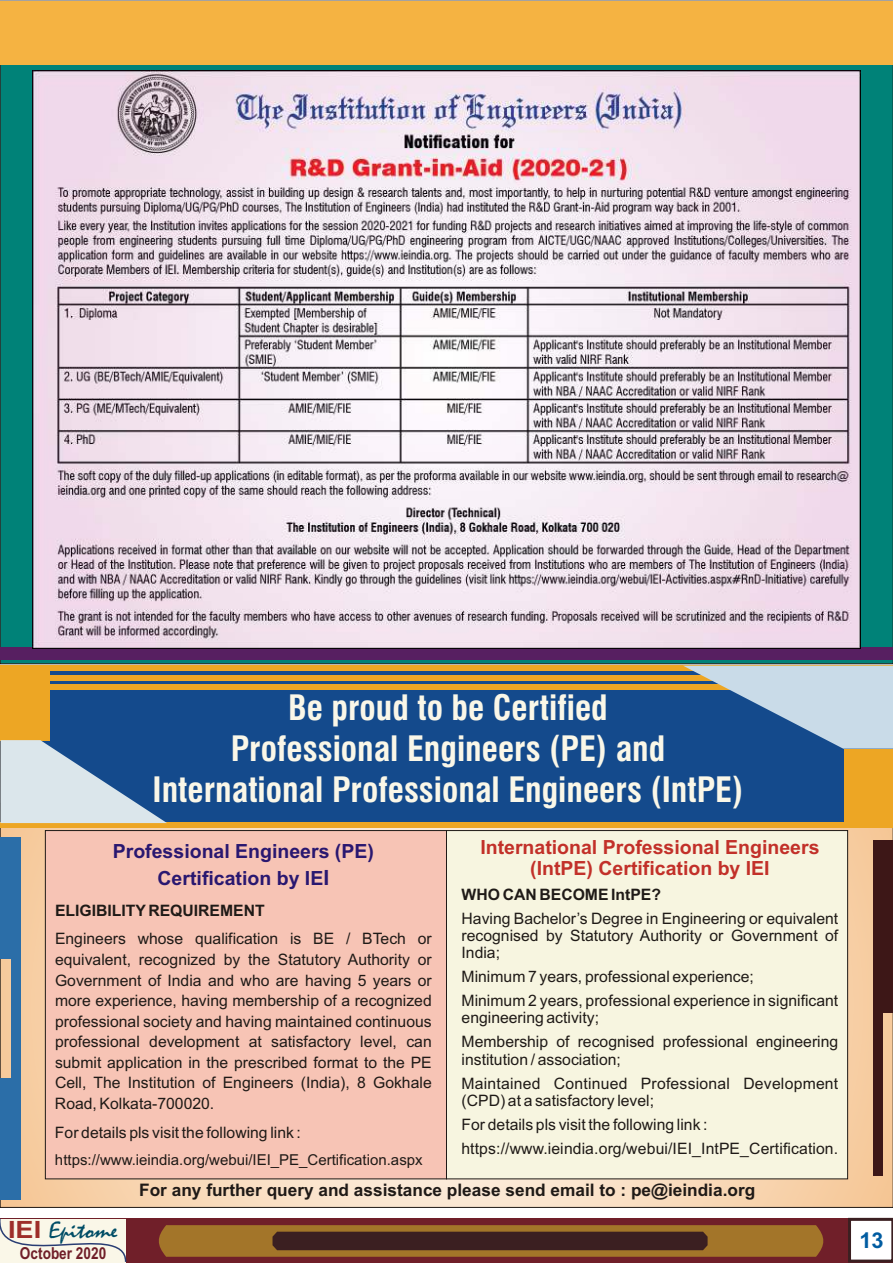
<style>
.page{position:relative;width:893px;height:1263px;background:#fff}
.page>*{position:absolute;margin:0;border:0;box-sizing:border-box;transform-origin:0 0}
.t1{font:700 condensed 34.05px/41px "Swiss 721 BT";color:#faf7e8;text-align:center}
.t2{font:23.85px "Mistral";color:#004d66;scale:1.14 1}
.t3{font:700 21.9px "Arial";color:#005ca1}
.t4{font:700 19.5px/21.1px "Arial";color:#c23029;text-align:center}
.t5{font:700 19.5px/27px "Arial";color:#291770;text-align:center}
.t6{font:700 17.25px "Arial";color:#1f1a17}
.t7{font:700 16.5px "Arial";color:#701f29;scale:.83 1}
.t8{font:15.75px/20.5px "Arial";color:#1f1a17}
.t9{font:700 15.75px "Arial";color:#1f1a17}
.t10{font:15px "Arial";color:#1f1a17}
.s1{font-size:21px}
.s2{font-family:"Arial";font-weight:700;color:#9e2e29}
</style>
<div class="page">
<div style="left:0;top:1219px;width:893px;height:44px;background:#701f29"></div>
<svg style="left:846px;top:1217px;width:47px;height:46px;background:#cec4c5"></svg>
<svg style="left:159px;top:1225px;width:665px;height:32px;background:#7a5225"></svg>
<svg style="left:0;top:1218px;width:127px;height:45px;background:#ede9dd"></svg>
<div style="left:0;top:65px;width:893px;height:599px;background:#008278"></div>
<div style="left:0;top:1px;width:893px;height:64px;background:#f5b342"></div>
<div style="left:0;top:647px;width:893px;height:13px;background:#571f61"></div>
<svg style="left:2px;top:828px;width:889px;height:377px;background:#f4d1ad"></svg>
<div style="left:0;top:665px;width:893px;height:158px;background:#144a8c"></div>
<div style="left:0;top:823px;width:893px;height:5px;background:#eda624"></div>
<div style="left:0;top:666px;width:50px;height:75px;background:#eda624"></div>
<div style="left:844px;top:749px;width:49px;height:76px;background:#eda624"></div>
<svg style="left:1px;top:740px;width:166px;height:83px;background:#8faac6"></svg>
<div style="left:0;top:666px;width:893px;height:5px;background:#eda624"></div>
<div style="left:0;top:675px;width:893px;height:5px;background:#eda624"></div>
<div style="left:0;top:684px;width:893px;height:5px;background:#eda624"></div>
<svg style="left:683px;top:666px;width:210px;height:83px;background:#88a4c1"></svg>
<div style="left:11px;top:996px;width:9px;height:161px;background:#2b6ea8"></div>
<div style="left:0;top:837px;width:20px;height:121px;background:#2b6ea8"></div>
<div style="left:0;top:1078px;width:20px;height:122px;background:#2b6ea8"></div>
<div style="left:11px;top:919px;width:9px;height:121px;background:#2b6ea8"></div>
<div style="left:873px;top:849px;width:20px;height:164px;background:#3d1717"></div>
<div style="left:873px;top:1012px;width:10px;height:164px;background:#3d1717"></div>
<div style="left:873px;top:840px;width:20px;height:156px;background:#3d1717"></div>
<div style="left:45px;top:830px;width:401px;height:349px;background:#f7c4b5"></div>
<div style="left:446px;top:830px;width:402px;height:349px;background:#f7f5e0"></div>
<img style="left:32px;top:71px;width:829px;height:578px">
<h1 class="t1" style="left:153px;top:691px;width:592px">Be proud to be Certified<br>Professional Engineers (PE) and<br>International Professional Engineers (IntPE)</h1>
<p class="t5" style="left:113px;top:839px;width:263px">Professional Engineers (PE)<br>Certification by IE<span class="s1">I</span></p>
<p class="t9" style="left:55px;top:904px;width:211px">ELIGIBILITY REQUIREMENT</p>
<p class="t8" style="left:55px;top:930px;width:378px;text-align:justify">Engineers whose qualification is BE / BTech or equivalent, recognized by the Statutory Authority or Government of India and who are having 5 years or more experience, having membership of a recognized professional society and having maintained continuous professional development at satisfactory level, can submit application in the prescribed format to the PE Cell, The Institution of Engineers (India), 8 Gokhale Road, Kolkata-700020.</p>
<p class="t8" style="left:55px;top:1123px;width:247px">For details pls visit the following link :</p>
<p class="t10" style="left:55px;top:1154px;width:369px">https://www.ieindia.org/webui/IEI_PE_Certification.aspx</p>
<p class="t4" style="left:480px;top:838px;width:341px">International Professional Engineers (IntPE) Certification by IEI</p>
<p class="t9" style="left:462px;top:889px;width:201px">WHO CAN BECOME IntPE?</p>
<p class="t8" style="left:462px;top:911px;width:378px;line-height:17.1px;text-align:justify">Having Bachelor’s Degree in Engineering or equivalent recognised by Statutory Authority or Government of India;</p>
<p class="t8" style="left:462px;top:966px;width:378px;line-height:24px">Minimum 7 years, professional experience;<br>Minimum 2 years, professional experience in significant</p>
<p class="t8" style="left:462px;top:1007px;width:378px;line-height:24px">engineering activity;<br>Membership of recognised professional engineering</p>
<p class="t8" style="left:462px;top:1048px;width:378px;line-height:24px">institution / association;<br>Maintained Continued Professional Development</p>
<p class="t8" style="left:462px;top:1089px;width:378px;line-height:24px">(CPD) at a satisfactory level;<br>For details pls visit the following link : https://www.ieindia.org/webui/IEI_IntPE_Certification.</p>
<p class="t6" style="left:139px;top:1183px;width:617px">For any further query and assistance please send email to : pe@ieindia.org</p>
<h2 class="t2" style="left:8px;top:1222px;width:97px"><span class="s2">IEI</span> Epitome</h2>
<p class="t7" style="left:20px;top:1247px;width:105px">October 2020</p>
<h3 class="t3" style="left:859px;top:1232px;width:26px">13</h3>
</div>
